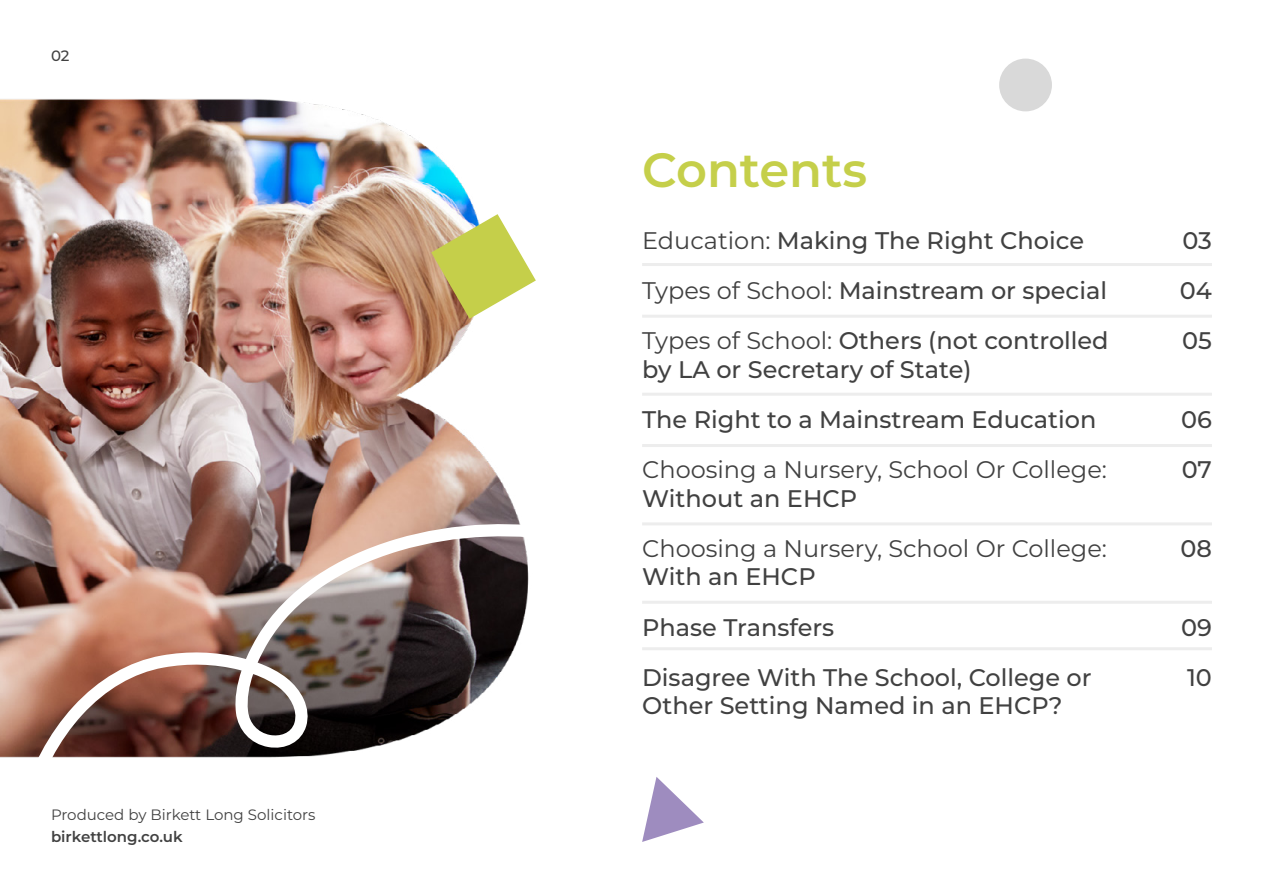
<style>
.page{position:relative;width:1263px;height:893px;background:#fff}
.page>*{position:absolute;margin:0;border:0;box-sizing:border-box;transform-origin:0 0}
.t1{font:600 48px "Montserrat";color:#c5cf4a}
.t2{font:500 24px/50.1px "Montserrat";color:#414141}
.t3{font:24px "Montserrat";color:#414141}
.t4{font:15px "Montserrat";color:#414141}
.t5{font:600 15px "Montserrat";color:#414141}
.t6{font:500 15px "Montserrat";color:#414141}
.s1{font-weight:400}
</style>
<div class="page">
<img style="left:0;top:99px;width:519px;height:659px">
<img style="left:18px;top:519px;width:511px;height:239px">
<svg style="left:642px;top:777px;width:62px;height:65px"></svg>
<div style="left:999px;top:59px;width:53px;height:52px;background:#d9d9d9;border-radius:50%"></div>
<svg style="left:431px;top:214px;width:105px;height:105px"></svg>
<hr style="left:642px;top:315px;width:570px;height:3px;background:#ededed">
<hr style="left:642px;top:263px;width:570px;height:3px;background:#ededed">
<hr style="left:642px;top:393px;width:570px;height:3px;background:#ededed">
<hr style="left:642px;top:444px;width:570px;height:3px;background:#ededed">
<hr style="left:642px;top:522px;width:570px;height:3px;background:#ededed">
<hr style="left:642px;top:601px;width:570px;height:3px;background:#ededed">
<hr style="left:642px;top:647px;width:570px;height:3px;background:#ededed">
<p class="t6" style="left:51px;top:45px;width:20px">02</p>
<p class="t4" style="left:51px;top:804px;width:266px">Produced by Birkett Long Solicitors</p>
<p class="t5" style="left:51px;top:826px;width:133px">birkettlong.co.uk</p>
<h1 class="t1" style="left:642px;top:136px;width:227px">Contents</h1>
<p class="t2" style="left:642px;top:214px;width:468px"><span class="s1">Education:</span> Making The Right Choice<br><span class="s1">Types of School:</span> Mainstream or special<br><span class="s1">Types of School:</span> Others (not controlled</p>
<p class="t2" style="left:642px;top:343px;width:456px">by LA or Secretary of State)<br>The Right to a Mainstream Education</p>
<p class="t3" style="left:642px;top:453px;width:466px">Choosing a Nursery, School Or College:</p>
<p class="t2" style="left:642px;top:472px;width:217px">Without an EHCP</p>
<p class="t3" style="left:642px;top:532px;width:466px">Choosing a Nursery, School Or College:</p>
<p class="t2" style="left:642px;top:551px;width:451px">With an EHCP<br>Phase Transfers<br>Disagree With The School, College or</p>
<p class="t2" style="left:642px;top:680px;width:422px">Other Setting Named in an EHCP?</p>
<p class="t2" style="left:1180px;top:214px;width:34px;text-align:justify">03<br>04<br>05</p>
<p class="t2" style="left:1181px;top:393px;width:32px">06<br>07</p>
<p class="t2" style="left:1180px;top:522px;width:33px">08</p>
<p class="t2" style="left:1181px;top:601px;width:32px">09<br>10</p>
</div>
